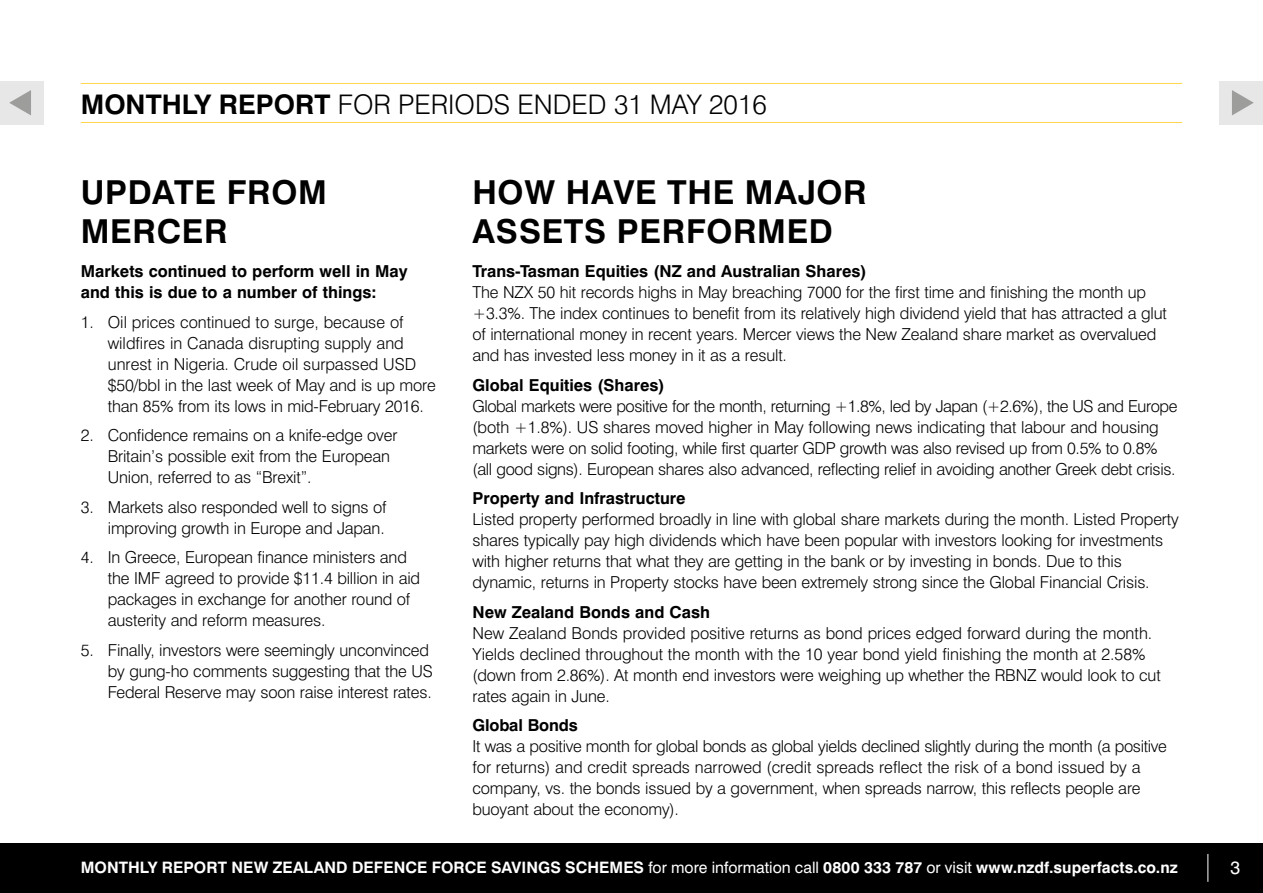
<style>
.page{position:relative;width:1263px;height:893px;background:#fff}
.page>*{position:absolute;margin:0;border:0;box-sizing:border-box;transform-origin:0 0}
.t1{font:700 33px/39.6px "Swiss 721 BT";letter-spacing:.02em;color:#000}
.t2{font:300 27px "Swiss 721 BT";color:#000}
.t3{font:18px "Swiss 721 BT";color:#fff}
.t4{font:300 16.5px/21px "Swiss 721 BT";letter-spacing:-.01em;color:#000}
.t5{font:700 16.5px/21px "Swiss 721 BT";color:#000}
.t6{font:700 15.75px "Swiss 721 BT";letter-spacing:.005em;color:#fff}
.s1{font-weight:700}
.s2{font-weight:400}
</style>
<div class="page">
<div style="left:0;top:843px;width:1263px;height:50px;background:#000"></div>
<svg style="left:1207px;top:854px;width:1px;height:28px"></svg>
<hr style="left:81px;top:83px;width:1101px;height:1px;background:#ffd64d">
<hr style="left:81px;top:122px;width:1101px;height:1px;background:#ffd64d">
<div style="left:1220px;top:81px;width:43px;height:43px;background:#e7e7e7"></div>
<svg style="left:1232px;top:90px;width:22px;height:25px"></svg>
<div style="left:0;top:81px;width:43px;height:43px;background:#e7e7e7"></div>
<svg style="left:9px;top:90px;width:22px;height:25px"></svg>
<h2 class="t2" style="left:81px;top:88px;width:687px"><span class="s1">MONTHLY REPORT</span> FOR PERIODS ENDED 31 MAY 2016</h2>
<h1 class="t1" style="left:81px;top:172px;width:248px">UPDATE FROM<br>MERCER</h1>
<p class="t5" style="left:81px;top:261px;width:328px">Markets continued to perform well in May and this is due to a number of things:</p>
<p class="t4" style="left:108px;top:311px;width:330px;text-indent:-27px">1. Oil prices continued to surge, because of wildfires in Canada disrupting supply and unrest in Nigeria. Crude oil surpassed USD $50/bbl in the last week of May and is up more than 85% from its lows in mid-February 2016.</p>
<p class="t4" style="left:108px;top:425px;width:291px;text-indent:-27px">2. Confidence remains on a knife-edge over<br>Britain’s possible exit from the European<br>Union, referred to as “Brexit”.</p>
<p class="t4" style="left:81px;top:496px;width:307px;text-align:right">3. Markets also responded well to signs of improving growth in Europe and Japan.</p>
<p class="t4" style="left:108px;top:547px;width:314px;text-indent:-27px">4. In Greece, European finance ministers and the IMF agreed to provide $11.4 billion in aid packages in exchange for another round of austerity and reform measures.</p>
<p class="t4" style="left:108px;top:639px;width:327px;text-indent:-27px">5. Finally, investors were seemingly unconvinced by gung-ho comments suggesting that the US<br>Federal Reserve may soon raise interest rates.</p>
<h1 class="t1" style="left:472px;top:172px;width:396px">HOW HAVE THE MAJOR<br>ASSETS PERFORMED</h1>
<p class="t5" style="left:472px;top:261px;width:396px">Trans-Tasman Equities (NZ and Australian Shares)</p>
<p class="t4" style="left:472px;top:282px;width:696px">The NZX 50 hit records highs in May breaching 7000 for the first time and finishing the month up +3.3%. The index continues to benefit from its relatively high dividend yield that has attracted a glut of international money in recent years. Mercer views the New Zealand share market as overvalued and has invested less money in it as a result.</p>
<p class="t5" style="left:472px;top:374px;width:194px">Global Equities (Shares)</p>
<p class="t4" style="left:472px;top:395px;width:706px">Global markets were positive for the month, returning +1.8%, led by Japan (+2.6%), the US and Europe (both +1.8%). US shares moved higher in May following news indicating that labour and housing markets were on solid footing, while first quarter GDP growth was also revised up from 0.5% to 0.8% (all good signs). European shares also advanced, reflecting relief in avoiding another Greek debt crisis.</p>
<p class="t5" style="left:472px;top:488px;width:215px">Property and Infrastructure</p>
<p class="t4" style="left:472px;top:509px;width:708px">Listed property performed broadly in line with global share markets during the month. Listed Property shares typically pay high dividends which have been popular with investors looking for investments with higher returns that what they are getting in the bank or by investing in bonds. Due to this dynamic, returns in Property stocks have been extremely strong since the Global Financial Crisis.</p>
<p class="t5" style="left:472px;top:601px;width:239px">New Zealand Bonds and Cash</p>
<p class="t4" style="left:472px;top:622px;width:690px">New Zealand Bonds provided positive returns as bond prices edged forward during the month.<br>Yields declined throughout the month with the 10 year bond yield finishing the month at 2.58% (down from 2.86%). At month end investors were weighing up whether the RBNZ would look to cut rates again in June.</p>
<p class="t5" style="left:472px;top:715px;width:107px">Global Bonds</p>
<p class="t4" style="left:472px;top:736px;width:696px">It was a positive month for global bonds as global yields declined slightly during the month (a positive for returns) and credit spreads narrowed (credit spreads reflect the risk of a bond issued by a company, vs. the bonds issued by a government, when spreads narrow, this reflects people are buoyant about the economy).</p>
<p class="t6" style="left:81px;top:858px;width:1098px">MONTHLY REPORT NEW ZEALAND DEFENCE FORCE SAVINGS SCHEMES <span class="s2">for more information call</span> 0800 333 787 <span class="s2">or visit</span> www.nzdf.superfacts.co.nz</p>
<p class="t3" style="left:1230px;top:857px;width:11px">3</p>
</div>
